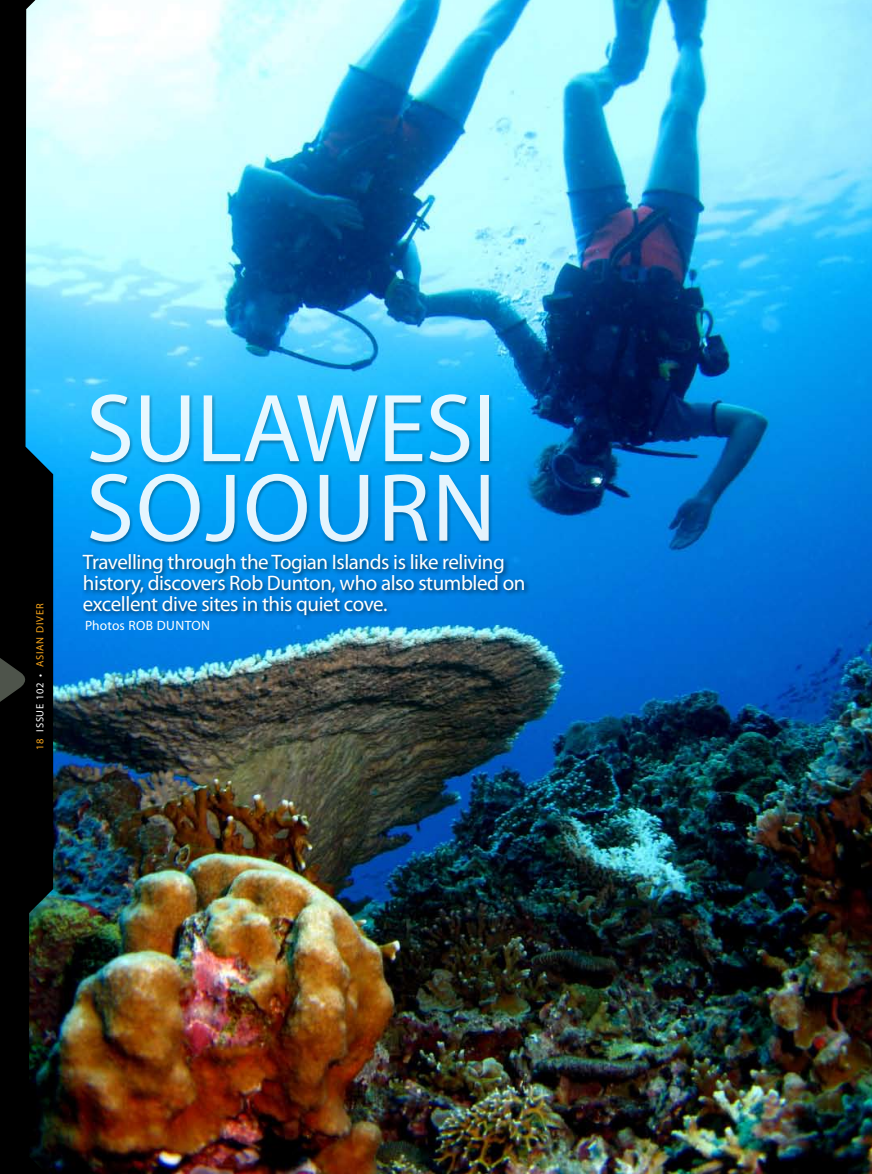
<style>
.page{position:relative;width:872px;height:1174px;background:#fff}
.page>*{position:absolute;margin:0;border:0;box-sizing:border-box;transform-origin:0 0}
.t1{font:97.5px/79.5px "Myriad Pro";letter-spacing:.005em;color:#fff}
.t2{font:21px/21px "Myriad Pro";letter-spacing:-.02em;color:#fff}
.t3{font:13.5px "Myriad Pro";letter-spacing:.03em;color:#fff}
.t4{font:10.5px "Myriad Pro";letter-spacing:.07em;color:#faa61a}
.s1{color:#fff}
</style>
<div class="page">
<img style="left:53px;top:0;width:819px;height:1174px">
<div style="left:81px;top:552px;width:484px;height:84px;background:#000;opacity:.6"></div>
<div style="left:60px;top:335px;width:621px;height:263px;background:#000;opacity:.3"></div>
<svg style="left:0;top:0;width:53px;height:1174px;background:#233337"></svg>
<svg style="left:0;top:633px;width:31px;height:93px;background:#111210"></svg>
<p class="t4" style="left:34px;top:749px;width:145px;rotate:-90deg">18 <span class="s1">Issue 102 •</span> Asian Diver</p>
<h1 class="t1" style="left:86px;top:387px;width:411px">Sulawesi<br>Sojourn</h1>
<p class="t2" style="left:83px;top:551px;width:444px">Travelling through the Togian Islands is like reliving history, discovers Rob Dunton, who also stumbled on excellent dive sites in this quiet cove.</p>
<p class="t3" style="left:85px;top:617px;width:126px">Photos Rob Dunton</p>
</div>
